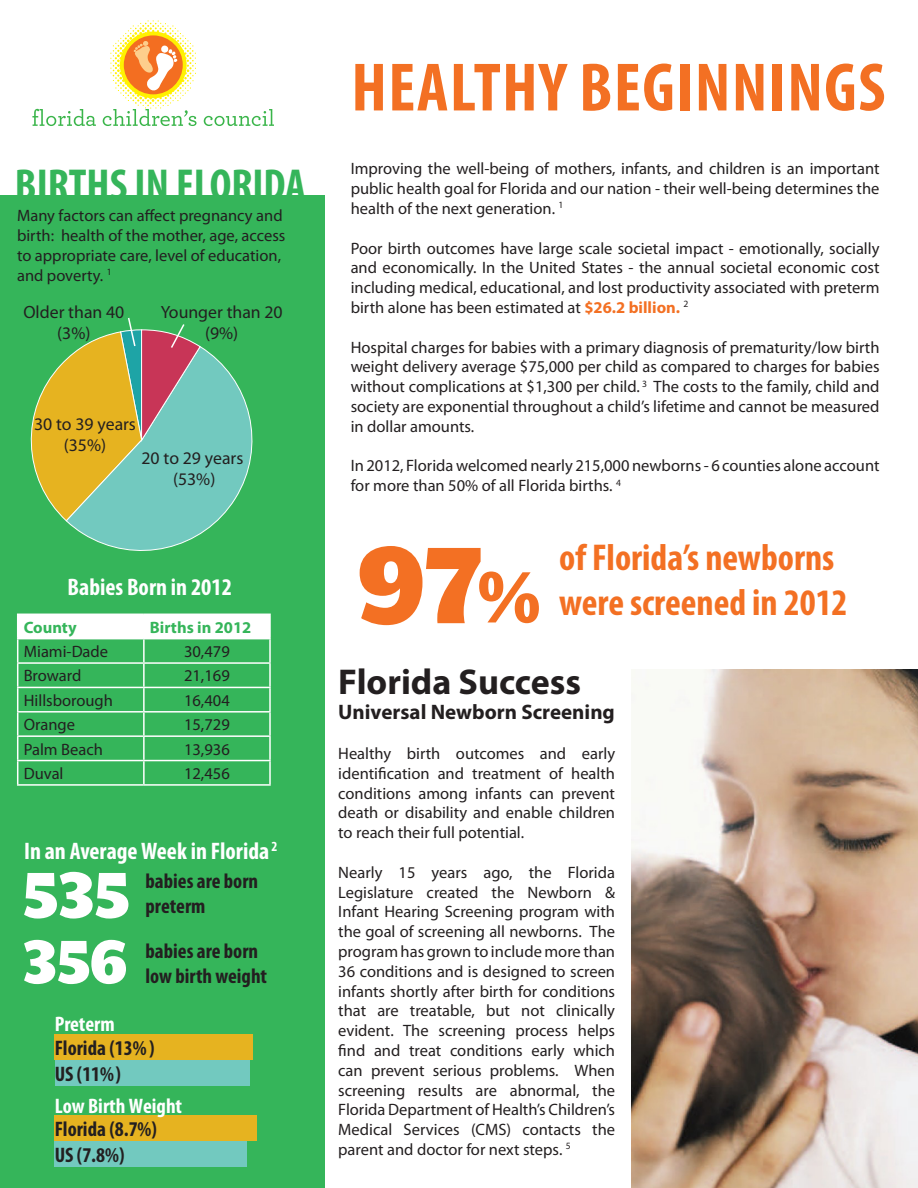
<style>
.page{position:relative;width:918px;height:1188px;background:#fff}
.page>*{position:absolute;margin:0;border:0;box-sizing:border-box;transform-origin:0 0}
.t1{font:700 condensed 69px "Myriad Pro";letter-spacing:.02em;color:#f37023}
.t2{font:700 condensed 45px "Myriad Pro";color:#35b55a}
.t3{font:700 condensed 37.5px/45px "Myriad Pro";color:#f37023}
.t4{font:700 36px "Myriad Pro";color:#231f20}
.t5{font:700 condensed 24px "Myriad Pro";color:#fff}
.t6{font:700 condensed 21px/25.2px "Myriad Pro";color:#231f20}
.t7{font:700 21px "Myriad Pro";color:#231f20}
.t8{font:700 condensed 21px "Myriad Pro";color:#fff}
.t9{font:17.7px/21.3px "Myriad Pro";color:#231f20;text-align:center}
.t10{font:16.5px/19.8px "Myriad Pro";color:#231f20;text-align:justify}
.t11{font:700 16.5px "Myriad Pro";color:#35b55a}
.s1{font-weight:700;color:#f37023}
</style>
<div class="page">
<svg style="left:32px;top:109px;width:64px;height:17px"></svg>
<svg style="left:204px;top:109px;width:70px;height:17px"></svg>
<svg style="left:103px;top:20px;width:94px;height:106px"></svg>
<img style="left:632px;top:669px;width:286px;height:519px">
<svg style="left:360px;top:546px;width:179px;height:79px"></svg>
<div style="left:0;top:195px;width:324px;height:993px;background:#35b55a"></div>
<hr style="left:144px;top:614px;width:127px;height:1px;background:#fff">
<hr style="left:269px;top:615px;width:2px;height:23px;background:#fff">
<hr style="left:144px;top:638px;width:127px;height:1px;background:#fff">
<hr style="left:269px;top:639px;width:2px;height:23px;background:#fff">
<hr style="left:144px;top:662px;width:127px;height:2px;background:#fff">
<hr style="left:269px;top:664px;width:2px;height:23px;background:#fff">
<hr style="left:144px;top:687px;width:127px;height:1px;background:#fff">
<hr style="left:269px;top:688px;width:2px;height:23px;background:#fff">
<hr style="left:144px;top:711px;width:127px;height:2px;background:#fff">
<hr style="left:269px;top:713px;width:2px;height:22px;background:#fff">
<hr style="left:144px;top:735px;width:127px;height:2px;background:#fff">
<hr style="left:269px;top:737px;width:2px;height:23px;background:#fff">
<svg style="left:17px;top:614px;width:253px;height:170px"></svg>
<hr style="left:144px;top:760px;width:127px;height:1px;background:#fff">
<hr style="left:143px;top:761px;width:2px;height:23px;background:#fff">
<hr style="left:269px;top:761px;width:2px;height:23px;background:#fff">
<hr style="left:17px;top:784px;width:127px;height:2px;background:#fff">
<hr style="left:144px;top:784px;width:127px;height:2px;background:#fff">
<svg style="left:24px;top:872px;width:104px;height:47px"></svg>
<svg style="left:24px;top:940px;width:102px;height:44px"></svg>
<svg style="left:67px;top:346px;width:186px;height:205px"></svg>
<svg style="left:30px;top:317px;width:171px;height:205px"></svg>
<div style="left:55px;top:1060px;width:195px;height:26px;background:#72c9bf"></div>
<div style="left:55px;top:1034px;width:198px;height:26px;background:#e6b320"></div>
<div style="left:55px;top:1115px;width:202px;height:26px;background:#e6b320"></div>
<div style="left:55px;top:1141px;width:192px;height:25px;background:#72c9bf"></div>
<p class="t2" style="left:15px;top:157px;width:292px">BIRTHS IN FLORIDA</p>
<p class="t10" style="left:17px;top:206px;width:270px;text-align:left">Many factors can affect pregnancy and birth: health of the mother, age, access to appropriate care, level of education, and poverty. <sup>1</sup></p>
<p class="t9" style="left:23px;top:301px;width:102px">Older than 40 (3%)</p>
<p class="t9" style="left:161px;top:301px;width:124px">Younger than 20 (9%)</p>
<p class="t9" style="left:34px;top:413px;width:103px">30 to 39 years (35%)</p>
<p class="t9" style="left:142px;top:447px;width:103px">20 to 29 years (53%)</p>
<p class="t5" style="left:68px;top:572px;width:166px">Babies Born in 2012</p>
<p class="t11" style="left:24px;top:616px;width:54px">County</p>
<p class="t11" style="left:150px;top:616px;width:103px">Births in 2012</p>
<p class="t10" style="left:24px;top:641px;width:86px">Miami-Dade</p>
<p class="t10" style="left:184px;top:641px;width:47px">30,479</p>
<p class="t10" style="left:24px;top:666px;width:59px">Broward</p>
<p class="t10" style="left:184px;top:666px;width:47px">21,169</p>
<p class="t10" style="left:24px;top:690px;width:91px">Hillsborough</p>
<p class="t10" style="left:184px;top:690px;width:47px">16,404</p>
<p class="t10" style="left:24px;top:714px;width:53px">Orange</p>
<p class="t10" style="left:184px;top:714px;width:47px">15,729</p>
<p class="t10" style="left:24px;top:739px;width:81px">Palm Beach</p>
<p class="t10" style="left:184px;top:739px;width:47px">13,936</p>
<p class="t10" style="left:24px;top:763px;width:41px">Duval</p>
<p class="t10" style="left:184px;top:763px;width:47px">12,456</p>
<p class="t5" style="left:24px;top:836px;width:255px">In an Average Week in Florida <sup>2</sup></p>
<p class="t6" style="left:146px;top:868px;width:114px">babies are born preterm</p>
<p class="t6" style="left:146px;top:938px;width:123px">babies are born low birth weight</p>
<p class="t8" style="left:55px;top:1011px;width:61px">Preterm</p>
<p class="t6" style="left:55px;top:1035px;width:101px">Florida (13%)</p>
<p class="t6" style="left:55px;top:1060px;width:68px">US (11%)</p>
<p class="t8" style="left:55px;top:1093px;width:129px">Low Birth Weight</p>
<p class="t6" style="left:55px;top:1116px;width:104px">Florida (8.7%)</p>
<p class="t6" style="left:55px;top:1142px;width:71px">US (7.8%)</p>
<p class="t1" style="left:351px;top:44px;width:536px">HEALTHY BEGINNINGS</p>
<p class="t10" style="left:351px;top:159px;width:530px">Improving the well-being of mothers, infants, and children is an important public health goal for Florida and our nation - their well-being determines the health of the next generation. <sup>1</sup></p>
<p class="t10" style="left:351px;top:238px;width:530px">Poor birth outcomes have large scale societal impact - emotionally, socially and economically. In the United States - the annual societal economic cost including medical, educational, and lost productivity associated with preterm birth alone has been estimated at <span class="s1">$26.2 billion.</span> <sup>2</sup></p>
<p class="t10" style="left:351px;top:337px;width:530px">Hospital charges for babies with a primary diagnosis of prematurity/low birth weight delivery average $75,000 per child as compared to charges for babies without complications at $1,300 per child. <sup>3</sup> The costs to the family, child and society are exponential throughout a child’s lifetime and cannot be measured in dollar amounts.</p>
<p class="t10" style="left:351px;top:456px;width:530px">In 2012, Florida welcomed nearly 215,000 newborns - 6 counties alone account for more than 50% of all Florida births. <sup>4</sup></p>
<p class="t3" style="left:559px;top:535px;width:290px">of Florida’s newborns were screened in 2012</p>
<p class="t4" style="left:338px;top:659px;width:244px">Florida Success</p>
<p class="t7" style="left:338px;top:699px;width:278px">Universal Newborn Screening</p>
<p class="t10" style="left:338px;top:743px;width:278px">Healthy birth outcomes and early identification and treatment of health conditions among infants can prevent death or disability and enable children to reach their full potential.</p>
<p class="t10" style="left:338px;top:862px;width:278px">Nearly 15 years ago, the Florida Legislature created the Newborn &amp; Infant Hearing Screening program with the goal of screening all newborns. The program has grown to include more than 36 conditions and is designed to screen infants shortly after birth for conditions that are treatable, but not clinically evident. The screening process helps find and treat conditions early which can prevent serious problems. When screening results are abnormal, the Florida Department of Health’s Children’s Medical Services (CMS) contacts the parent and doctor for next steps. <sup>5</sup></p>
</div>
